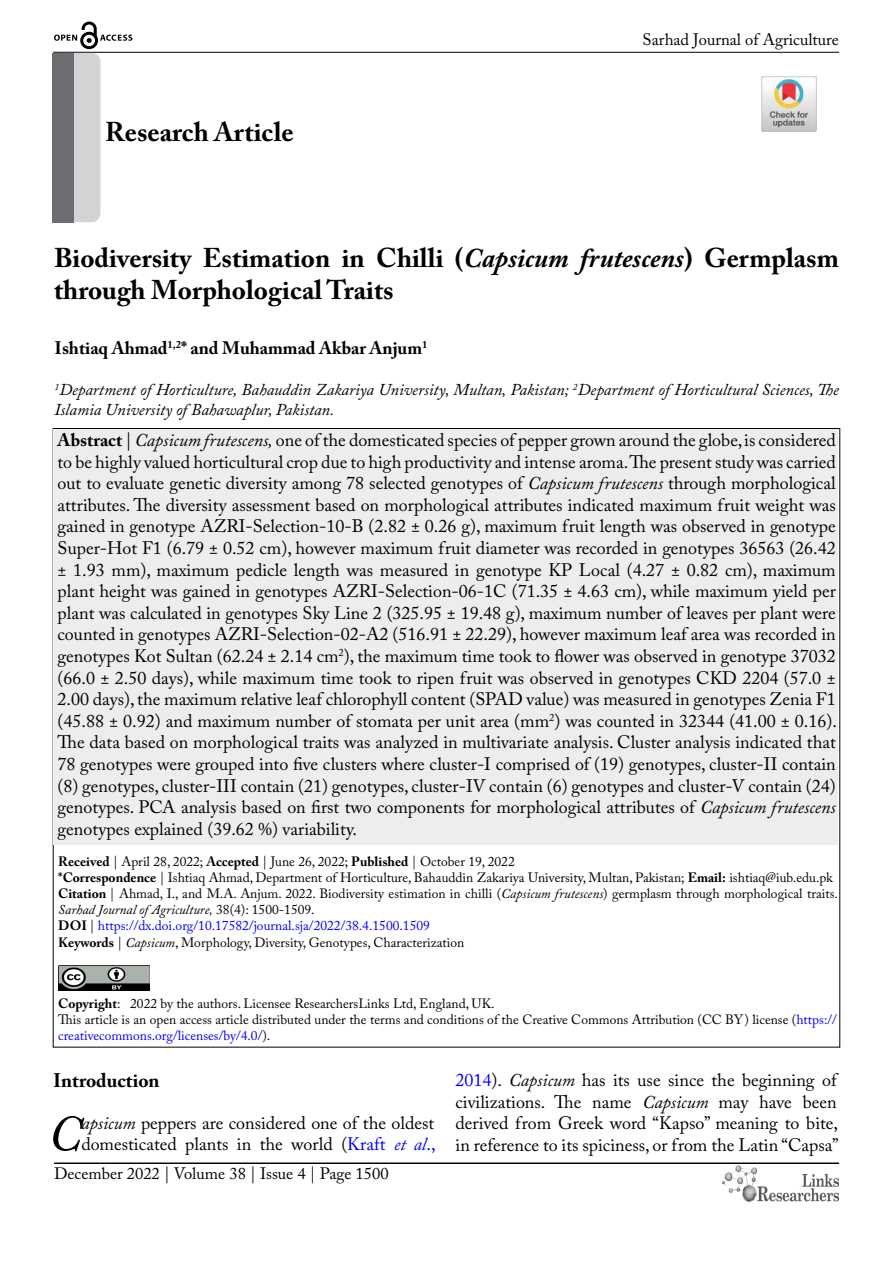
<style>
.page{position:relative;width:893px;height:1263px;background:#fff}
.page>*{position:absolute;margin:0;border:0;box-sizing:border-box;transform-origin:0 0}
.t1{font:italic 50.1px "Adobe Caslon Pro";color:#000}
.t2{font:700 27px/32.4px "Adobe Caslon Pro";color:#000}
.t3{font:700 19.5px "Adobe Caslon Pro";color:#000}
.t4{font:18px/21.6px "Adobe Caslon Pro";color:#000;text-align:justify}
.t5{font:700 18px "Adobe Caslon Pro";color:#000}
.t6{font:italic 16.5px/19.8px "Adobe Caslon Pro";color:#000}
.t7{font:16.5px "Adobe Caslon Pro";color:#000}
.t8{font:13.5px/16.2px "Adobe Caslon Pro";color:#000}
.s1{font-style:italic}
.s2{font-weight:700}
.s3{color:#00f}
.s4{font-style:italic;color:#00f}
</style>
<div class="page">
<hr style="left:53px;top:52px;width:786px;height:1px;background:#000">
<img style="left:722px;top:1166px;width:117px;height:36px">
<svg style="left:54px;top:22px;width:78px;height:27px"></svg>
<div style="left:54px;top:53px;width:46px;height:169px;background:#d1d3d4;border-radius:9px"></div>
<hr style="left:54px;top:1163px;width:785px;height:1px;background:#000">
<div style="left:53px;top:53px;width:21px;height:169px;background:#6d6e71"></div>
<div style="left:54px;top:429px;width:784px;height:416px;background:#ededee"></div>
<img style="left:58px;top:965px;width:92px;height:26px">
<img style="left:761px;top:77px;width:55px;height:55px">
<h2 class="t2" style="left:105px;top:116px;width:190px">Research Article</h2>
<p class="t7" style="left:643px;top:30px;width:198px">Sarhad Journal of Agriculture</p>
<h2 class="t2" style="left:54px;top:241px;width:786px">Biodiversity Estimation in Chilli (<span class="s1">Capsicum frutescens</span>) Germplasm through Morphological Traits</h2>
<p class="t5" style="left:55px;top:337px;width:374px">Ishtiaq Ahmad<sup>1,2</sup>* and Muhammad Akbar Anjum<sup>1</sup></p>
<p class="t6" style="left:55px;top:380px;width:786px"><sup>1</sup>Department of Horticulture, Bahauddin Zakariya University, Multan, Pakistan; <sup>2</sup>Department of Horticultural Sciences, The<br>Islamia University of Bahawaplur, Pakistan.</p>
<p class="t4" style="left:58px;top:429px;width:781px"><span class="s2">Abstract</span> | <span class="s1">Capsicum frutescens,</span> one of the domesticated species of pepper grown around the globe, is considered to be highly valued horticultural crop due to high productivity and intense aroma. The present study was carried out to evaluate genetic diversity among 78 selected genotypes of <span class="s1">Capsicum frutescens</span> through morphological attributes. The diversity assessment based on morphological attributes indicated maximum fruit weight was gained in genotype AZRI-Selection-10-B (2.82 ± 0.26 g), maximum fruit length was observed in genotype Super-Hot F1 (6.79 ± 0.52 cm), however maximum fruit diameter was recorded in genotypes 36563 (26.42 ± 1.93 mm), maximum pedicle length was measured in genotype KP Local (4.27 ± 0.82 cm), maximum plant height was gained in genotypes AZRI-Selection-06-1C (71.35 ± 4.63 cm), while maximum yield per plant was calculated in genotypes Sky Line 2 (325.95 ± 19.48 g), maximum number of leaves per plant were counted in genotypes AZRI-Selection-02-A2 (516.91 ± 22.29), however maximum leaf area was recorded in genotypes Kot Sultan (62.24 ± 2.14 cm<sup>2</sup>), the maximum time took to flower was observed in genotype 37032 (66.0 ± 2.50 days), while maximum time took to ripen fruit was observed in genotypes CKD 2204 (57.0 ± 2.00 days), the maximum relative leaf chlorophyll content (SPAD value) was measured in genotypes Zenia F1 (45.88 ± 0.92) and maximum number of stomata per unit area (mm<sup>2</sup>) was counted in 32344 (41.00 ± 0.16).<br>The data based on morphological traits was analyzed in multivariate analysis. Cluster analysis indicated that 78 genotypes were grouped into five clusters where cluster-I comprised of (19) genotypes, cluster-II contain (8) genotypes, cluster-III contain (21) genotypes, cluster-IV contain (6) genotypes and cluster-V contain (24) genotypes. PCA analysis based on first two components for morphological attributes of <span class="s1">Capsicum frutescens </span>genotypes explained (39.62 %) variability.</p>
<p class="t8" style="left:58px;top:853px;width:781px"><span class="s2">Received</span> | April 28, 2022; <span class="s2">Accepted</span> | June 26, 2022; <span class="s2">Published</span> | October 19, 2022<br><span class="s2">*Correspondence</span> | Ishtiaq Ahmad, Department of Horticulture, Bahauddin Zakariya University, Multan, Pakistan; <span class="s2">Email:</span> ishtiaq@iub.edu.pk <span class="s2">Citation</span> | Ahmad, I., and M.A. Anjum. 2022. Biodiversity estimation in chilli (<span class="s1">Capsicum frutescens</span>) germplasm through morphological traits.<br><span class="s1">Sarhad Journal of Agriculture,</span> 38(4): 1500-1509.<br><span class="s2">DOI</span> | <span class="s3">https://dx.doi.org/10.17582/journal.sja/2022/38.4.1500.1509<br></span><span class="s2">Keywords</span> | <span class="s1">Capsicum</span>, Morphology, Diversity, Genotypes, Characterization</p>
<p class="t8" style="left:58px;top:995px;width:780px"><span class="s2">Copyright</span>: 2022 by the authors. Licensee ResearchersLinks Ltd, England, UK.<br>This article is an open access article distributed under the terms and conditions of the Creative Commons Attribution (CC BY) license (<span class="s3">https:// creativecommons.org/licenses/by/4.0/</span>).</p>
<p class="t3" style="left:53px;top:1069px;width:108px">Introduction</p>
<h1 class="t1" style="left:48px;top:1104px;width:35px">C</h1>
<p class="t4" style="left:81px;top:1111px;width:356px"><span class="s1">apsicum</span> peppers are considered one of the oldest domesticated plants in the world (<span class="s3">Kraft</span> <span class="s4">et al</span><span class="s3">.,</span></p>
<p class="t7" style="left:54px;top:1164px;width:336px">December 2022 | Volume 38 | Issue 4 | Page 1500</p>
<p class="t4" style="left:456px;top:1069px;width:384px"><span class="s3">2014</span>). <span class="s1">Capsicum</span> has its use since the beginning of civilizations. The name <span class="s1">Capsicum</span> may have been derived from Greek word “Kapso” meaning to bite, in reference to its spiciness, or from the Latin “Capsa”</p>
</div>
